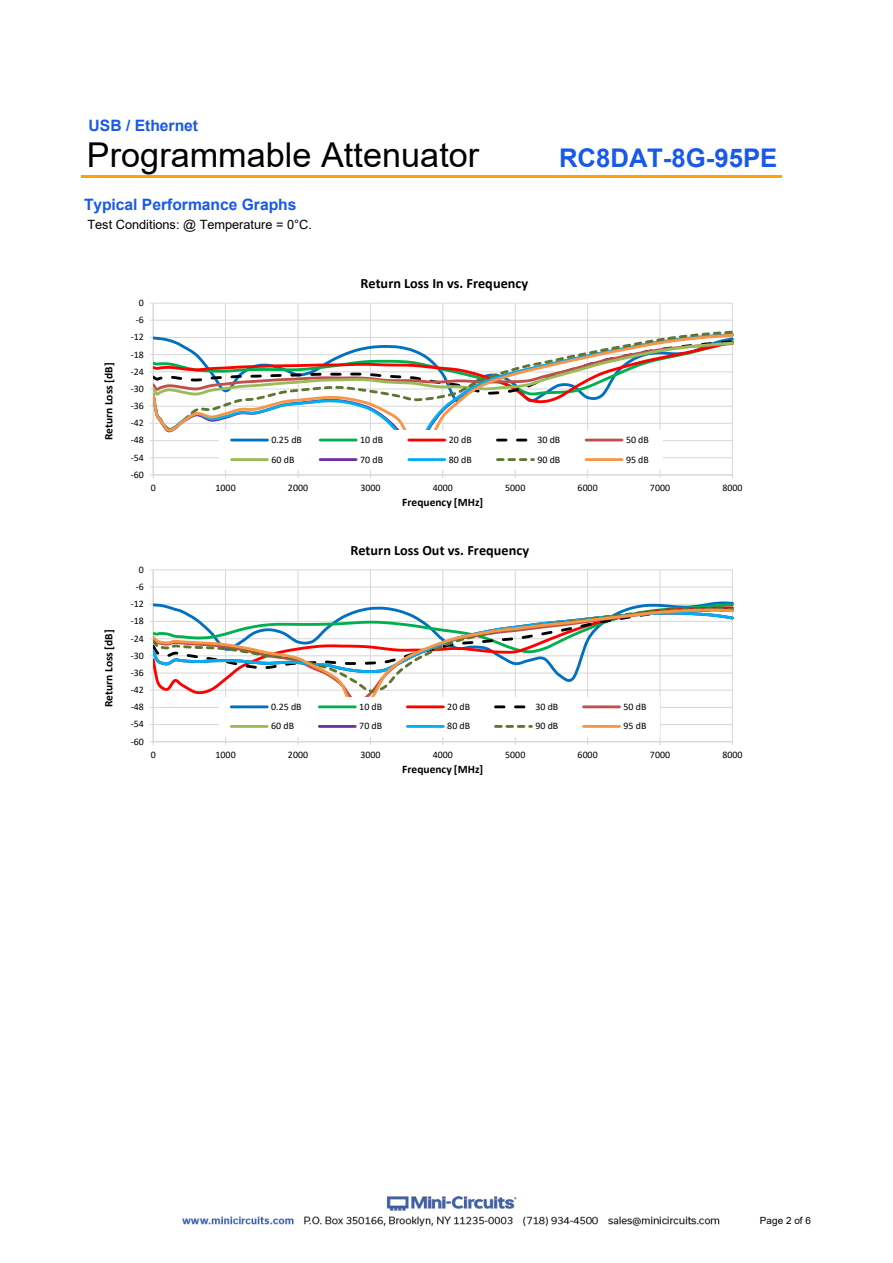
<style>
.page{position:relative;width:893px;height:1263px;background:#fff}
.page>*{position:absolute;margin:0;border:0;box-sizing:border-box;transform-origin:0 0}
.t1{font:34.2px "Arial";color:#000}
.t2{font:700 25.8px "Arial";color:#1859ea}
.t3{font:700 15.6px "Arial";color:#1859ea}
.t4{font:700 14.25px "Calibri";letter-spacing:.005em;color:#000}
.t5{font:12.75px "Arial";letter-spacing:-.005em;color:#000}
.t6{font:700 11.4px "Calibri";color:#000}
.t7{font:9.9px "Calibri";letter-spacing:.01em;color:#000}
.t8{font:9.9px "Arial";letter-spacing:.01em;color:#000}
</style>
<div class="page">
<hr style="left:81px;top:176px;width:701px;height:2px;background:#ffa300">
<hr style="left:153px;top:320px;width:579px;height:1px;background:#d9d9d9">
<hr style="left:153px;top:302px;width:579px;height:2px;background:#d9d9d9">
<hr style="left:225px;top:303px;width:1px;height:172px;background:#d9d9d9">
<hr style="left:297px;top:303px;width:2px;height:172px;background:#d9d9d9">
<hr style="left:370px;top:303px;width:1px;height:172px;background:#d9d9d9">
<hr style="left:442px;top:303px;width:1px;height:172px;background:#d9d9d9">
<hr style="left:515px;top:303px;width:1px;height:172px;background:#d9d9d9">
<hr style="left:587px;top:303px;width:1px;height:172px;background:#d9d9d9">
<hr style="left:659px;top:303px;width:1px;height:172px;background:#d9d9d9">
<hr style="left:732px;top:303px;width:1px;height:172px;background:#d9d9d9">
<hr style="left:153px;top:303px;width:1px;height:172px;background:#d9d9d9">
<hr style="left:153px;top:474px;width:579px;height:1px;background:#d9d9d9">
<svg style="left:153px;top:332px;width:580px;height:109px"></svg>
<div style="left:219px;top:430px;width:444px;height:39px;background:#fff"></div>
<hr style="left:232px;top:439px;width:35px;height:2px;background:#0070c0">
<hr style="left:320px;top:439px;width:36px;height:2px;background:#00b050">
<hr style="left:409px;top:439px;width:36px;height:2px;background:#f00">
<svg style="left:497px;top:439px;width:31px;height:2px"></svg>
<hr style="left:586px;top:439px;width:36px;height:2px;background:#c0504d">
<hr style="left:232px;top:458px;width:35px;height:3px;background:#9bbb59">
<hr style="left:320px;top:458px;width:36px;height:3px;background:#7030a0">
<hr style="left:409px;top:458px;width:36px;height:3px;background:#00b0f0">
<svg style="left:497px;top:458px;width:36px;height:3px"></svg>
<hr style="left:586px;top:458px;width:36px;height:3px;background:#f79646">
<hr style="left:153px;top:724px;width:579px;height:1px;background:#d9d9d9">
<hr style="left:153px;top:586px;width:579px;height:1px;background:#d9d9d9">
<hr style="left:153px;top:569px;width:579px;height:1px;background:#d9d9d9">
<hr style="left:225px;top:570px;width:1px;height:172px;background:#d9d9d9">
<hr style="left:297px;top:570px;width:2px;height:172px;background:#d9d9d9">
<hr style="left:370px;top:570px;width:1px;height:172px;background:#d9d9d9">
<hr style="left:442px;top:570px;width:1px;height:172px;background:#d9d9d9">
<hr style="left:515px;top:570px;width:1px;height:172px;background:#d9d9d9">
<hr style="left:587px;top:570px;width:1px;height:172px;background:#d9d9d9">
<hr style="left:659px;top:570px;width:1px;height:172px;background:#d9d9d9">
<hr style="left:732px;top:570px;width:1px;height:172px;background:#d9d9d9">
<hr style="left:153px;top:570px;width:1px;height:172px;background:#d9d9d9">
<hr style="left:153px;top:741px;width:579px;height:1px;background:#d9d9d9">
<svg style="left:150px;top:601px;width:583px;height:73px"></svg>
<svg style="left:153px;top:607px;width:580px;height:114px"></svg>
<div style="left:219px;top:697px;width:441px;height:39px;background:#fff"></div>
<hr style="left:231px;top:705px;width:36px;height:3px;background:#0070c0">
<hr style="left:319px;top:705px;width:36px;height:3px;background:#00b050">
<hr style="left:407px;top:705px;width:36px;height:3px;background:#f00">
<svg style="left:495px;top:705px;width:31px;height:3px"></svg>
<hr style="left:583px;top:705px;width:36px;height:3px;background:#c0504d">
<hr style="left:231px;top:725px;width:36px;height:3px;background:#9bbb59">
<hr style="left:319px;top:725px;width:36px;height:3px;background:#7030a0">
<hr style="left:407px;top:725px;width:36px;height:3px;background:#00b0f0">
<svg style="left:495px;top:725px;width:36px;height:3px"></svg>
<hr style="left:583px;top:725px;width:36px;height:3px;background:#f79646">
<img style="left:182px;top:1196px;width:538px;height:31px">
<p class="t3" style="left:89px;top:115px;width:111px">USB / Ethernet</p>
<p class="t1" style="left:87px;top:131px;width:394px">Programmable Attenuator</p>
<p class="t2" style="left:559px;top:139px;width:220px">RC8DAT-8G-95PE</p>
<p class="t3" style="left:84px;top:193px;width:214px">Typical Performance Graphs</p>
<p class="t5" style="left:88px;top:216px;width:226px">Test Conditions: @ Temperature = 0°C.</p>
<p class="t6" style="left:101px;top:440px;width:79px;rotate:-90deg">Return Loss [dB]</p>
<p class="t6" style="left:101px;top:707px;width:79px;rotate:-90deg">Return Loss [dB]</p>
<p class="t7" style="left:139px;top:296px;width:7px">0</p>
<p class="t7" style="left:136px;top:313px;width:10px">-6</p>
<p class="t7" style="left:131px;top:330px;width:15px">-12</p>
<p class="t7" style="left:131px;top:347px;width:15px">-18</p>
<p class="t7" style="left:131px;top:365px;width:15px">-24</p>
<p class="t7" style="left:131px;top:382px;width:15px">-30</p>
<p class="t7" style="left:131px;top:399px;width:15px">-36</p>
<p class="t7" style="left:131px;top:416px;width:15px">-42</p>
<p class="t7" style="left:131px;top:433px;width:15px">-48</p>
<p class="t7" style="left:131px;top:450px;width:15px">-54</p>
<p class="t7" style="left:131px;top:468px;width:15px">-60</p>
<p class="t4" style="left:360px;top:274px;width:169px">Return Loss In vs. Frequency</p>
<p class="t7" style="left:271px;top:433px;width:32px">0.25 dB</p>
<p class="t7" style="left:360px;top:433px;width:25px">10 dB</p>
<p class="t7" style="left:449px;top:433px;width:25px">20 dB</p>
<p class="t7" style="left:537px;top:433px;width:25px">30 dB</p>
<p class="t7" style="left:626px;top:433px;width:25px">50 dB</p>
<p class="t7" style="left:271px;top:452px;width:25px">60 dB</p>
<p class="t7" style="left:360px;top:452px;width:25px">70 dB</p>
<p class="t7" style="left:449px;top:452px;width:25px">80 dB</p>
<p class="t7" style="left:537px;top:452px;width:25px">90 dB</p>
<p class="t7" style="left:626px;top:452px;width:25px">95 dB</p>
<p class="t7" style="left:151px;top:481px;width:7px">0</p>
<p class="t7" style="left:215px;top:481px;width:22px">1000</p>
<p class="t7" style="left:288px;top:481px;width:22px">2000</p>
<p class="t7" style="left:360px;top:481px;width:22px">3000</p>
<p class="t7" style="left:433px;top:481px;width:22px">4000</p>
<p class="t7" style="left:505px;top:481px;width:22px">5000</p>
<p class="t7" style="left:577px;top:481px;width:22px">6000</p>
<p class="t7" style="left:650px;top:481px;width:22px">7000</p>
<p class="t7" style="left:722px;top:481px;width:22px">8000</p>
<p class="t6" style="left:402px;top:494px;width:83px">Frequency [MHz]</p>
<p class="t7" style="left:139px;top:563px;width:7px">0</p>
<p class="t7" style="left:136px;top:580px;width:10px">-6</p>
<p class="t7" style="left:131px;top:597px;width:15px">-12</p>
<p class="t7" style="left:131px;top:614px;width:15px">-18</p>
<p class="t7" style="left:131px;top:631px;width:15px">-24</p>
<p class="t7" style="left:131px;top:648px;width:15px">-30</p>
<p class="t7" style="left:131px;top:666px;width:15px">-36</p>
<p class="t7" style="left:131px;top:683px;width:15px">-42</p>
<p class="t7" style="left:131px;top:700px;width:15px">-48</p>
<p class="t7" style="left:131px;top:717px;width:15px">-54</p>
<p class="t7" style="left:131px;top:734px;width:15px">-60</p>
<p class="t4" style="left:350px;top:540px;width:180px">Return Loss Out vs. Frequency</p>
<p class="t7" style="left:271px;top:699px;width:32px">0.25 dB</p>
<p class="t7" style="left:359px;top:699px;width:25px">10 dB</p>
<p class="t7" style="left:447px;top:699px;width:25px">20 dB</p>
<p class="t7" style="left:535px;top:699px;width:25px">30 dB</p>
<p class="t7" style="left:623px;top:699px;width:25px">50 dB</p>
<p class="t7" style="left:271px;top:719px;width:25px">60 dB</p>
<p class="t7" style="left:359px;top:719px;width:25px">70 dB</p>
<p class="t7" style="left:447px;top:719px;width:25px">80 dB</p>
<p class="t7" style="left:535px;top:719px;width:25px">90 dB</p>
<p class="t7" style="left:623px;top:719px;width:25px">95 dB</p>
<p class="t7" style="left:151px;top:747px;width:7px">0</p>
<p class="t7" style="left:215px;top:747px;width:22px">1000</p>
<p class="t7" style="left:288px;top:747px;width:22px">2000</p>
<p class="t7" style="left:360px;top:747px;width:22px">3000</p>
<p class="t7" style="left:433px;top:747px;width:22px">4000</p>
<p class="t7" style="left:505px;top:747px;width:22px">5000</p>
<p class="t7" style="left:577px;top:747px;width:22px">6000</p>
<p class="t7" style="left:650px;top:747px;width:22px">7000</p>
<p class="t7" style="left:722px;top:747px;width:22px">8000</p>
<p class="t6" style="left:402px;top:761px;width:83px">Frequency [MHz]</p>
<p class="t8" style="left:760px;top:1214px;width:52px">Page 2 of 6</p>
</div>
